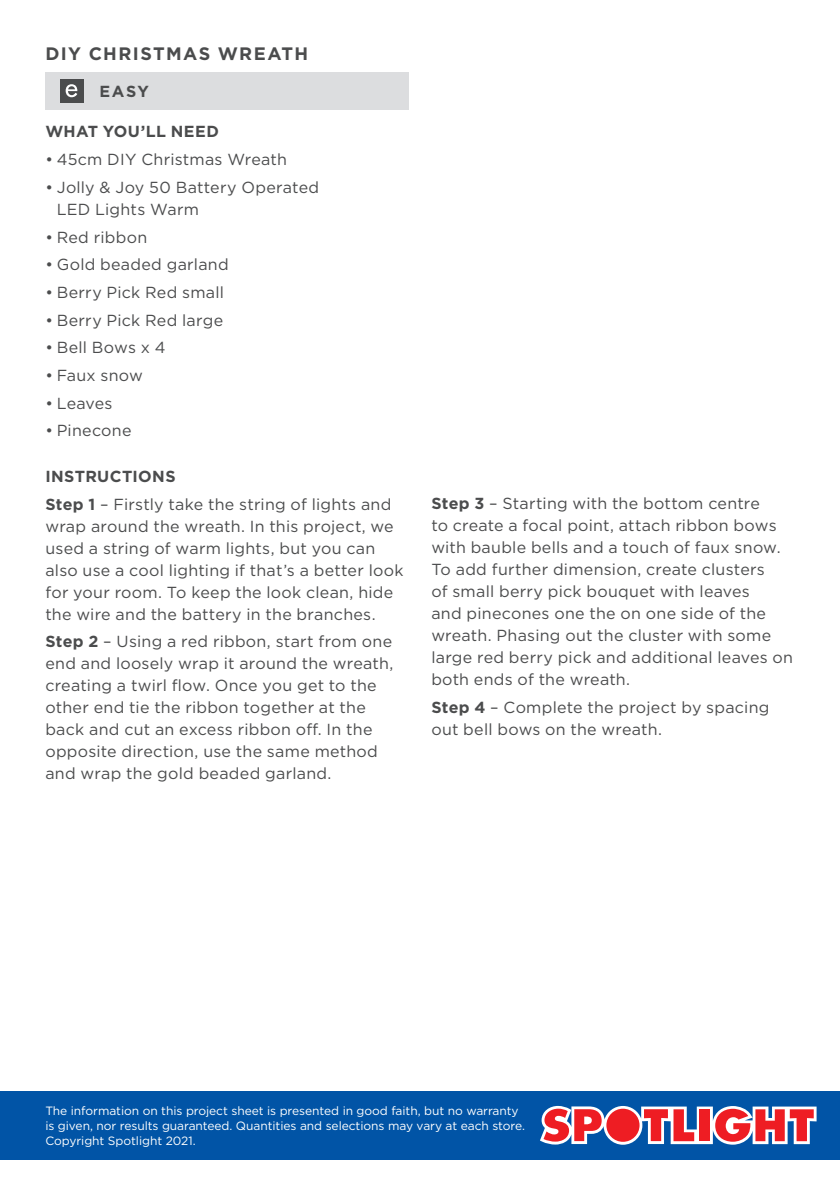
<style>
.page{position:relative;width:840px;height:1191px;background:#fff}
.page>*{position:absolute;margin:0;border:0;box-sizing:border-box;transform-origin:0 0}
.t1{font:700 18px "Gotham";letter-spacing:.075em;color:#4b4c4d}
.t2{font:16px/22px "Gotham";letter-spacing:.015em;color:#4b4c4d}
.t3{font:700 16px "Gotham";letter-spacing:.025em;color:#4b4c4d}
.t4{font:12px/15px "Gotham";letter-spacing:-.005em;color:#fff}
.s1{font-weight:700}
</style>
<div class="page">
<div style="left:45px;top:72px;width:363px;height:37px;background:#dcdddf"></div>
<div style="left:60px;top:79px;width:23px;height:24px;background:#4b4c4d"></div>
<svg style="left:66px;top:84px;width:11px;height:13px"></svg>
<div style="left:0;top:1090px;width:839px;height:69px;background:#0154a6"></div>
<svg style="left:540px;top:1106px;width:276px;height:38px;background:#c77183"></svg>
<p class="t1" style="left:45px;top:41px;width:264px">DIY CHRISTMAS WREATH</p>
<p class="t3" style="left:99px;top:81px;width:51px">EASY</p>
<p class="t3" style="left:45px;top:121px;width:175px">WHAT YOU’LL NEED</p>
<p class="t2" style="left:45px;top:148px;width:243px">• 45cm DIY Christmas Wreath</p>
<p class="t2" style="left:57px;top:176px;width:264px;text-indent:-11px">• Jolly &amp; Joy 50 Battery Operated<br>LED Lights Warm</p>
<p class="t2" style="left:45px;top:225px;width:103px">• Red ribbon</p>
<p class="t2" style="left:45px;top:253px;width:185px">• Gold beaded garland</p>
<p class="t2" style="left:45px;top:281px;width:180px">• Berry Pick Red small</p>
<p class="t2" style="left:45px;top:308px;width:179px">• Berry Pick Red large</p>
<p class="t2" style="left:45px;top:336px;width:122px">• Bell Bows x 4</p>
<p class="t2" style="left:45px;top:364px;width:99px">• Faux snow</p>
<p class="t2" style="left:45px;top:391px;width:69px">• Leaves</p>
<p class="t2" style="left:45px;top:419px;width:88px">• Pinecone</p>
<p class="t2" style="left:45px;top:462px;width:347px;line-height:27.6px"><span class="s1">INSTRUCTIONS<br>Step 1</span> – Firstly take the string of lights and</p>
<p class="t2" style="left:45px;top:514px;width:359px">wrap around the wreath. In this project, we used a string of warm lights, but you can also use a cool lighting if that’s a better look for your room. To keep the look clean, hide the wire and the battery in the branches.</p>
<p class="t2" style="left:45px;top:630px;width:349px"><span class="s1">Step 2</span> – Using a red ribbon, start from one end and loosely wrap it around the wreath, creating a twirl flow. Once you get to the other end tie the ribbon together at the back and cut an excess ribbon off. In the opposite direction, use the same method and wrap the gold beaded garland.</p>
<p class="t2" style="left:431px;top:492px;width:363px"><span class="s1">Step 3</span> – Starting with the bottom centre<br>to create a focal point, attach ribbon bows with bauble bells and a touch of faux snow.<br>To add further dimension, create clusters<br>of small berry pick bouquet with leaves<br>and pinecones one the on one side of the wreath. Phasing out the cluster with some large red berry pick and additional leaves on both ends of the wreath.</p>
<p class="t2" style="left:431px;top:695px;width:339px"><span class="s1">Step 4</span> – Complete the project by spacing out bell bows on the wreath.</p>
<p class="t4" style="left:45px;top:1103px;width:481px">The information on this project sheet is presented in good faith, but no warranty is given, nor results guaranteed. Quantities and selections may vary at each store.<br>Copyright Spotlight 2021.</p>
</div>
